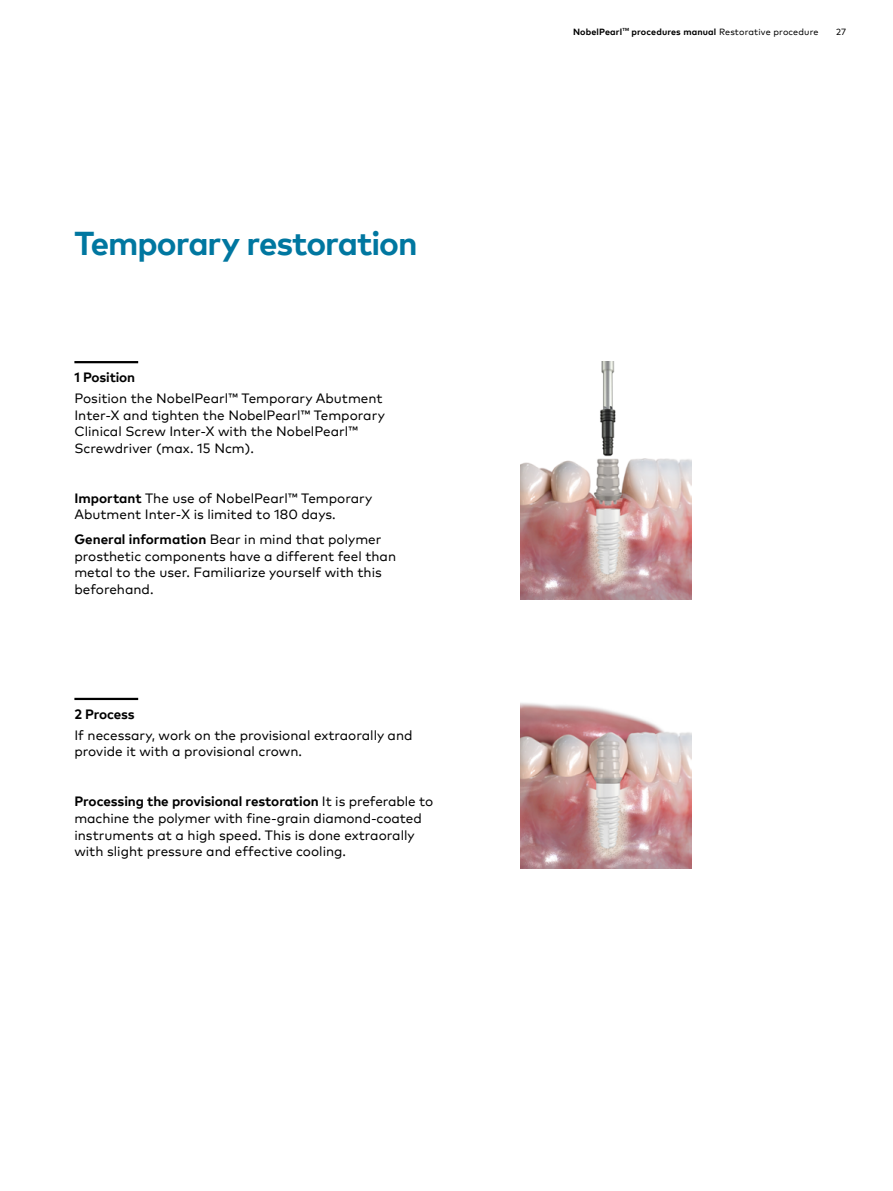
<style>
.page{position:relative;width:893px;height:1191px;background:#fff}
.page>*{position:absolute;margin:0;border:0;box-sizing:border-box;transform-origin:0 0}
.t1{font:700 33px "Mark Pro";letter-spacing:-.03em;color:#0077a0}
.t2{font:13.5px/16.5px "Mark Pro";color:#000}
.t3{font:700 13.5px "Mark Pro";letter-spacing:-.01em;color:#000}
.t4{font:700 9px "Mark Pro";letter-spacing:.015em;color:#000}
.t5{font:9px "Mark Pro";color:#000}
.s1{font-weight:700}
.s2{font-weight:400}
</style>
<div class="page">
<hr style="left:74px;top:361px;width:64px;height:2px;background:#000">
<hr style="left:74px;top:698px;width:64px;height:2px;background:#000">
<img style="left:521px;top:361px;width:170px;height:239px">
<img style="left:521px;top:703px;width:170px;height:165px">
<h1 class="t1" style="left:74px;top:218px;width:345px">Temporary restoration</h1>
<p class="t3" style="left:74px;top:367px;width:62px">1 Position</p>
<p class="t2" style="left:74px;top:389px;width:312px">Position the NobelPearl™ Temporary Abutment Inter-X and tighten the NobelPearl™ Temporary Clinical Screw Inter-X with the NobelPearl™ Screwdriver (max. 15 Ncm).</p>
<p class="t2" style="left:74px;top:488px;width:299px"><span class="s1">Important</span> The use of NobelPearl™ Temporary<br>Abutment Inter-X is limited to 180 days.</p>
<p class="t2" style="left:74px;top:530px;width:323px"><span class="s1">General information</span> Bear in mind that polymer prosthetic components have a different feel than metal to the user. Familiarize yourself with this beforehand.</p>
<p class="t3" style="left:74px;top:704px;width:62px">2 Process</p>
<p class="t2" style="left:74px;top:726px;width:340px">If necessary, work on the provisional extraorally and provide it with a provisional crown.</p>
<p class="t2" style="left:74px;top:792px;width:360px"><span class="s1">Processing the provisional restoration</span> It is preferable to machine the polymer with fine-grain diamond-coated instruments at a high speed. This is done extraorally with slight pressure and effective cooling.</p>
<p class="t4" style="left:573px;top:25px;width:247px">NobelPearl<sup>TM</sup> procedures manual <span class="s2">Restorative procedure</span></p>
<p class="t5" style="left:836px;top:25px;width:12px">27</p>
</div>
